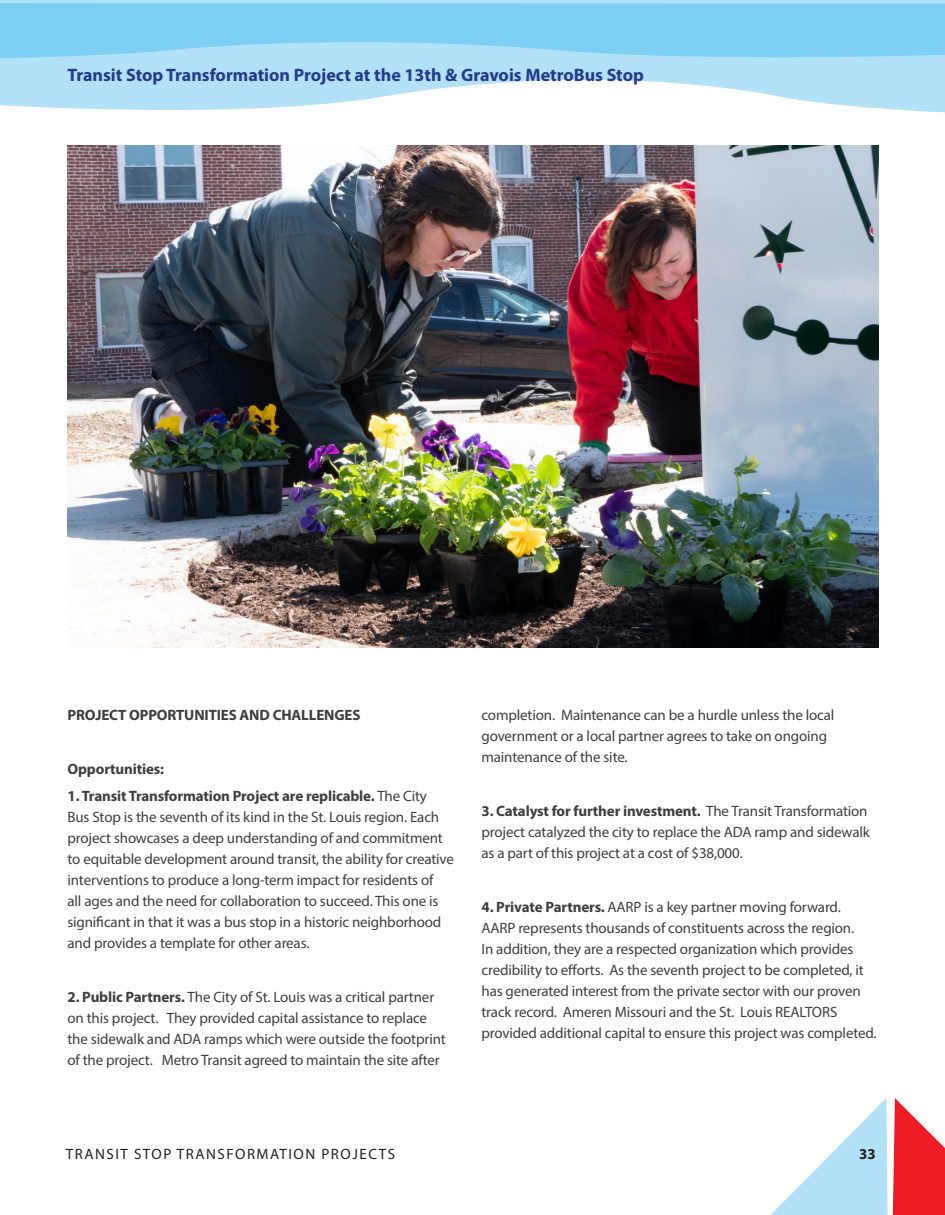
<style>
.page{position:relative;width:945px;height:1215px;background:#fff}
.page>*{position:absolute;margin:0;border:0;box-sizing:border-box;transform-origin:0 0}
.t1{font:700 18px "Myriad Pro";color:#233b88}
.t2{font:15px/21px "Myriad Pro";letter-spacing:-.01em;color:#3e3e3f}
.t3{font:700 15px "Myriad Pro";letter-spacing:-.01em;color:#3e3e3f}
.t4{font:15px "Myriad Pro";letter-spacing:.1em;color:#231f20}
.t5{font:700 15px "Myriad Pro";color:#231f20}
.s1{font-weight:700}
</style>
<div class="page">
<svg style="left:770px;top:1098px;width:175px;height:117px"></svg>
<img style="left:68px;top:146px;width:810px;height:502px">
<svg style="left:0;top:0;width:945px;height:113px;fill:#b3e1f8"></svg>
<svg style="left:0;top:3px;width:945px;height:59px;background:#87d3f4"></svg>
<p class="t1" style="left:68px;top:63px;width:578px">Transit Stop Transformation Project at the 13th &amp; Gravois MetroBus Stop</p>
<p class="t3" style="left:68px;top:705px;width:294px">PROJECT OPPORTUNITIES AND CHALLENGES</p>
<p class="t3" style="left:68px;top:759px;width:98px">Opportunities:</p>
<p class="t2" style="left:68px;top:785px;width:388px"><span class="s1">1. Transit Transformation Project are replicable.</span> The City<br>Bus Stop is the seventh of its kind in the St. Louis region. Each project showcases a deep understanding of and commitment to equitable development around transit, the ability for creative interventions to produce a long-term impact for residents of<br>all ages and the need for collaboration to succeed. This one is significant in that it was a bus stop in a historic neighborhood and provides a template for other areas.</p>
<p class="t2" style="left:68px;top:986px;width:380px"><span class="s1">2. Public Partners.</span> The City of St. Louis was a critical partner on this project. They provided capital assistance to replace the sidewalk and ADA ramps which were outside the footprint of the project. Metro Transit agreed to maintain the site after</p>
<p class="t2" style="left:482px;top:704px;width:354px">completion. Maintenance can be a hurdle unless the local government or a local partner agrees to take on ongoing maintenance of the site.</p>
<p class="t2" style="left:482px;top:800px;width:390px"><span class="s1">3. Catalyst for further investment.</span> The Transit Transformation project catalyzed the city to replace the ADA ramp and sidewalk as a part of this project at a cost of $38,000.</p>
<p class="t2" style="left:482px;top:896px;width:397px"><span class="s1">4. Private Partners.</span> AARP is a key partner moving forward.<br>AARP represents thousands of constituents across the region.<br>In addition, they are a respected organization which provides credibility to efforts. As the seventh project to be completed, it has generated interest from the private sector with our proven track record. Ameren Missouri and the St. Louis REALTORS provided additional capital to ensure this project was completed.</p>
<p class="t4" style="left:66px;top:1144px;width:331px">TRANSIT STOP TRANSFORMATION PROJECTS</p>
<p class="t5" style="left:859px;top:1144px;width:18px">33</p>
</div>
